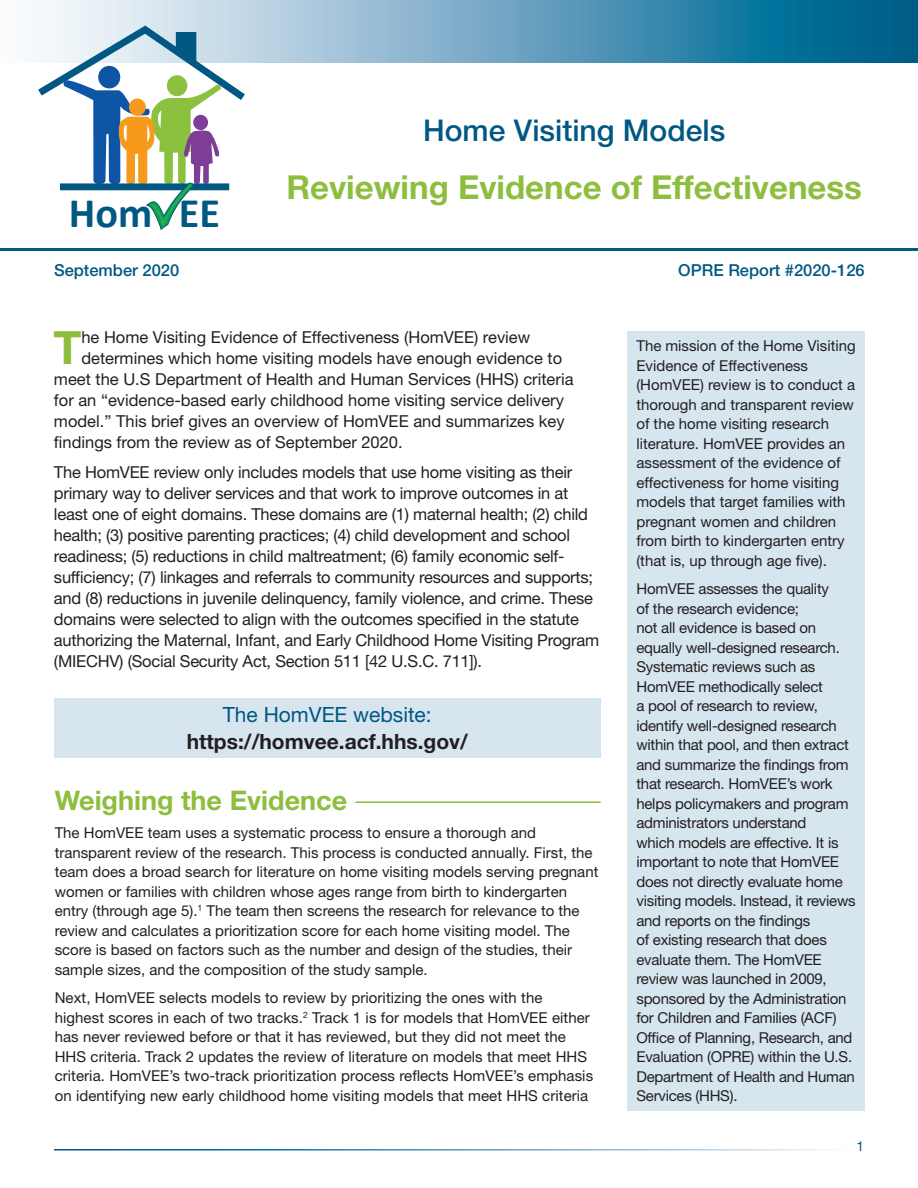
<style>
.page{position:relative;width:918px;height:1188px;background:#fff}
.page>*{position:absolute;margin:0;border:0;box-sizing:border-box;transform-origin:0 0}
.t1{font:700 45.9px "Helvetica Neue LT Std";color:#8dbe3e}
.t2{font:700 42.15px "Calibri";color:#005883}
.t3{font:700 33px "Helvetica Neue LT Std";color:#8dbe3e}
.t4{font:500 30px "Helvetica Neue LT Std";color:#005883}
.t5{font:700 27px "Helvetica Neue LT Std";color:#8dbe3e}
.t6{font:700 21px "Helvetica Neue LT Std";color:#231f20}
.t7{font:21px "Helvetica Neue LT Std";color:#005883}
.t8{font:16.5px/21px "Helvetica Neue LT Std";letter-spacing:-.015em;color:#231f20}
.t9{font:500 16.5px "Helvetica Neue LT Std";color:#005883}
.t10{font:15px/19.5px "Helvetica Neue LT Std";color:#231f20}
.t11{font:13.5px "Helvetica Neue LT Std";color:#005883}
</style>
<div class="page">
<svg style="left:42px;top:0;width:876px;height:63px;background:#619ebc"></svg>
<svg style="left:38px;top:23px;width:214px;height:207px"></svg>
<hr style="left:0;top:248px;width:918px;height:3px;background:#005883">
<div style="left:627px;top:331px;width:238px;height:780px;background:#d7e5ef"></div>
<div style="left:54px;top:698px;width:547px;height:60px;background:#d7e5ef"></div>
<hr style="left:355px;top:801px;width:246px;height:2px;background:#8dbe3e">
<h1 class="t4" style="left:423px;top:113px;width:304px">Home Visiting Models</h1>
<h1 class="t3" style="left:286px;top:167px;width:577px">Reviewing Evidence of Effectiveness</h1>
<h2 class="t2" style="left:69px;top:186px;width:153px">Hom EE</h2>
<p class="t9" style="left:54px;top:260px;width:127px">September 2020</p>
<p class="t9" style="left:678px;top:260px;width:188px">OPRE Report #2020-126</p>
<p class="t1" style="left:53px;top:319px;width:30px">T</p>
<p class="t8" style="left:81px;top:326px;width:450px">he Home Visiting Evidence of Effectiveness (HomVEE) review</p>
<p class="t8" style="left:81px;top:347px;width:482px">determines which home visiting models have enough evidence to</p>
<p class="t8" style="left:54px;top:368px;width:521px">meet the U.S Department of Health and Human Services (HHS) criteria</p>
<p class="t8" style="left:54px;top:389px;width:512px">for an “evidence-based early childhood home visiting service delivery</p>
<p class="t8" style="left:54px;top:410px;width:512px">model.” This brief gives an overview of HomVEE and summarizes key</p>
<p class="t8" style="left:54px;top:431px;width:350px">findings from the review as of September 2020.</p>
<p class="t8" style="left:54px;top:461px;width:547px">The HomVEE review only includes models that use home visiting as their primary way to deliver services and that work to improve outcomes in at least one of eight domains. These domains are (1) maternal health; (2) child health; (3) positive parenting practices; (4) child development and school readiness; (5) reductions in child maltreatment; (6) family economic self&shy;sufficiency; (7) linkages and referrals to community resources and supports; and (8) reductions in juvenile delinquency, family violence, and crime. These domains were selected to align with the outcomes specified in the statute authorizing the Maternal, Infant, and Early Childhood Home Visiting Program (MIECHV) (Social Security Act, Section 511 [42 U.S.C. 711]).</p>
<p class="t7" style="left:223px;top:702px;width:210px">The HomVEE website:</p>
<p class="t6" style="left:187px;top:728px;width:283px">https://homvee.acf.hhs.gov/</p>
<h2 class="t5" style="left:55px;top:783px;width:294px">Weighing the Evidence</h2>
<p class="t10" style="left:55px;top:823px;width:545px">The HomVEE team uses a systematic process to ensure a thorough and transparent review of the research. This process is conducted annually. First, the team does a broad search for literature on home visiting models serving pregnant women or families with children whose ages range from birth to kindergarten entry (through age 5).<sup>1</sup> The team then screens the research for relevance to the review and calculates a prioritization score for each home visiting model. The score is based on factors such as the number and design of the studies, their sample sizes, and the composition of the study sample.</p>
<p class="t10" style="left:55px;top:988px;width:540px">Next, HomVEE selects models to review by prioritizing the ones with the highest scores in each of two tracks.<sup>2</sup> Track 1 is for models that HomVEE either has never reviewed before or that it has reviewed, but they did not meet the HHS criteria. Track 2 updates the review of literature on models that meet HHS criteria. HomVEE’s two-track prioritization process reflects HomVEE’s emphasis on identifying new early childhood home visiting models that meet HHS criteria</p>
<p class="t10" style="left:636px;top:336px;width:221px">The mission of the Home Visiting<br>Evidence of Effectiveness (HomVEE) review is to conduct a thorough and transparent review of the home visiting research literature. HomVEE provides an assessment of the evidence of effectiveness for home visiting models that target families with pregnant women and children from birth to kindergarten entry (that is, up through age five).</p>
<p class="t10" style="left:636px;top:579px;width:221px">HomVEE assesses the quality<br>of the research evidence;<br>not all evidence is based on equally well-designed research.<br>Systematic reviews such as<br>HomVEE methodically select<br>a pool of research to review, identify well-designed research within that pool, and then extract and summarize the findings from that research. HomVEE’s work helps policymakers and program administrators understand<br>which models are effective. It is important to note that HomVEE does not directly evaluate home visiting models. Instead, it reviews and reports on the findings<br>of existing research that does evaluate them. The HomVEE review was launched in 2009, sponsored by the Administration for Children and Families (ACF)<br>Office of Planning, Research, and<br>Evaluation (OPRE) within the U.S.<br>Department of Health and Human<br>Services (HHS).</p>
<p class="t11" style="left:856px;top:1138px;width:9px">1</p>
</div>
